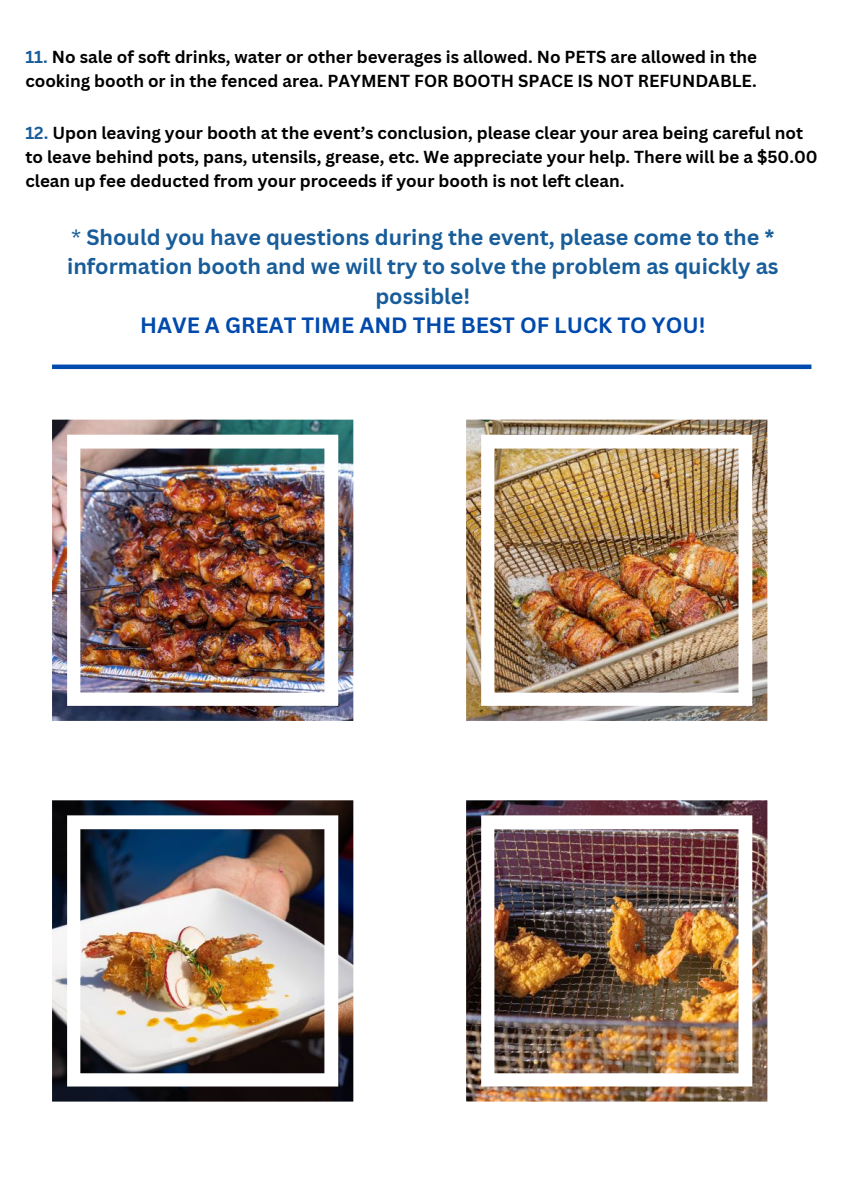
<style>
.page{position:relative;width:864px;height:1188px;background:#fff}
.page>*{position:absolute;margin:0;border:0;box-sizing:border-box;transform-origin:0 0}
.t1{font:700 21.6px/29.2px "Canva Sans";color:#185d9a;text-align:center}
.t2{font:700 21.6px "Canva Sans";color:#004aad}
.t3{font:700 16.95px/23.7px "Canva Sans";color:#000}
.s1{color:#185d9a}
.s2{font-weight:400}
</style>
<div class="page">
<hr style="left:52px;top:365px;width:759px;height:4px;background:#004aad">
<img style="left:52px;top:420px;width:301px;height:301px">
<img style="left:466px;top:420px;width:301px;height:301px">
<img style="left:52px;top:800px;width:301px;height:302px">
<img style="left:466px;top:800px;width:301px;height:302px">
<p class="t3" style="left:25px;top:45px;width:733px"><span class="s1">11.</span> No sale of soft drinks, water or other beverages is allowed. No PETS are allowed in the cooking booth or in the fenced area. PAYMENT FOR BOOTH SPACE IS NOT REFUNDABLE.</p>
<p class="t3" style="left:25px;top:121px;width:794px"><span class="s1">12.</span> Upon leaving your booth at the event’s conclusion, please clear your area being careful not to leave behind pots, pans, utensils, grease, etc. We appreciate your help. There will be a $50.00 clean up fee deducted from your proceeds if your booth is not left clean.</p>
<p class="t1" style="left:67px;top:222px;width:713px"><span class="s2">*</span> Should you have questions during the event, please come to the * information booth and we will try to solve the problem as quickly as possible!</p>
<p class="t2" style="left:140px;top:310px;width:567px">HAVE A GREAT TIME AND THE BEST OF LUCK TO YOU!</p>
</div>
